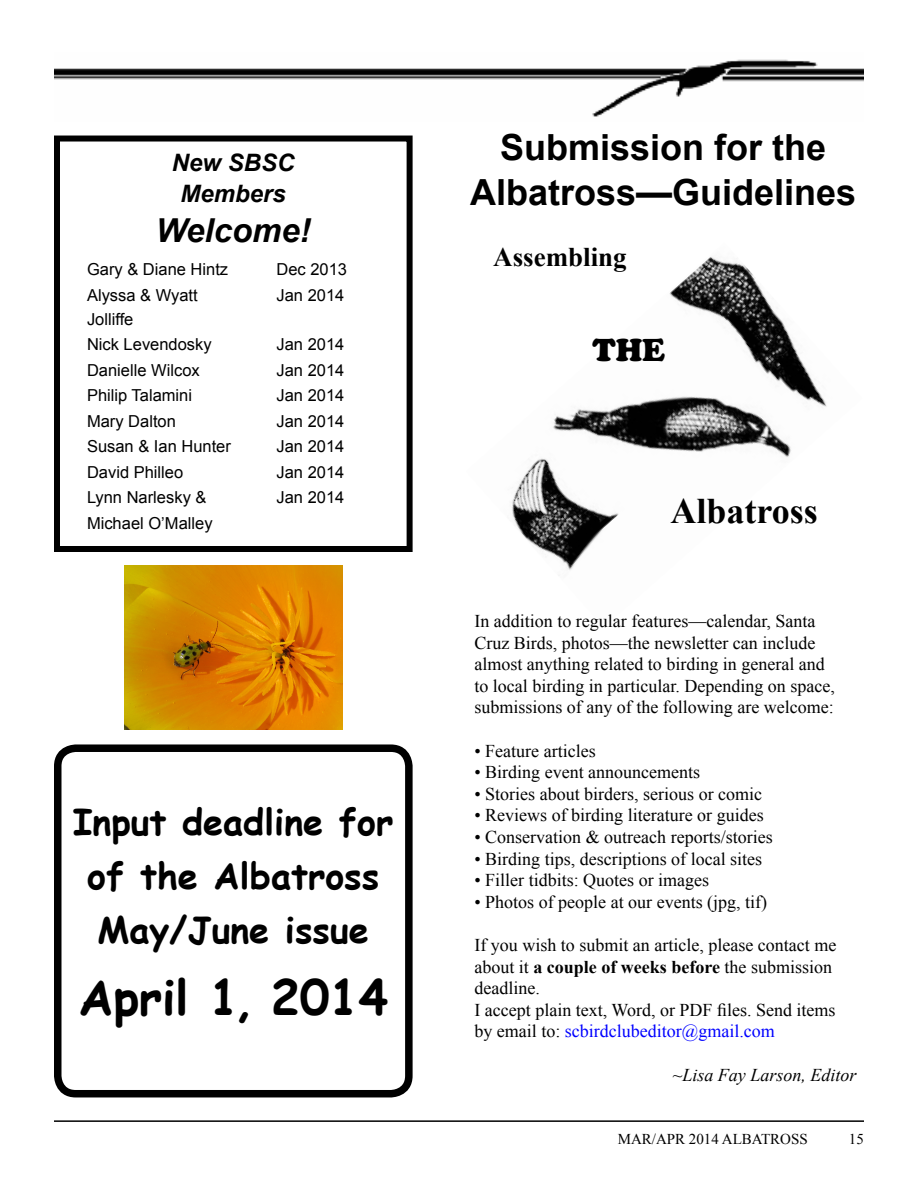
<style>
.page{position:relative;width:918px;height:1188px;background:#fff}
.page>*{position:absolute;margin:0;border:0;box-sizing:border-box;transform-origin:0 0}
.t1{font:700 48px "Comic Sans MS";color:#000}
.t2{font:700 36px/54px "Comic Sans MS";color:#000;text-align:center}
.t3{font:700 36px/45px "Arial";color:#000;text-align:center}
.t4{font:700 36px "Times New Roman";color:#000}
.t5{font:italic 700 33px "Arial";color:#000}
.t6{font:31.5px "Cooper Black Std";color:#000}
.t7{font:700 27px "Times New Roman";color:#000}
.t8{font:italic 700 24px/31.5px "Arial";color:#000;text-align:center}
.t9{font:18px/21.6px "Times New Roman";color:#000}
.t10{font:italic 18px "Times New Roman";color:#000}
.t11{font:16.5px/24px "Arial";color:#000}
.t12{font:15px "Times New Roman";color:#000}
.s1{font-weight:700}
.s2{color:#00f}
</style>
<div class="page">
<hr style="left:54px;top:1120px;width:810px;height:2px;background:#000">
<img style="left:54px;top:59px;width:810px;height:58px">
<img style="left:512px;top:257px;width:315px;height:313px">
<div style="left:54px;top:744px;width:359px;height:353px;border:8px solid #000;border-radius:18px"></div>
<div style="left:54px;top:136px;width:359px;height:416px;border:6px solid #000"></div>
<img style="left:124px;top:566px;width:218px;height:163px">
<h3 class="t8" style="left:172px;top:148px;width:124px">New SBSC<br>Members</h3>
<h3 class="t5" style="left:156px;top:209px;width:157px">Welcome!</h3>
<p class="t11" style="left:87px;top:257px;width:143px">Gary &amp; Diane Hintz</p>
<p class="t11" style="left:276px;top:257px;width:72px">Dec 2013</p>
<p class="t11" style="left:87px;top:283px;width:112px">Alyssa &amp; Wyatt<br>Jolliffe</p>
<p class="t11" style="left:276px;top:283px;width:69px">Jan 2014</p>
<p class="t11" style="left:87px;top:333px;width:126px">Nick Levendosky</p>
<p class="t11" style="left:276px;top:333px;width:69px">Jan 2014</p>
<p class="t11" style="left:87px;top:358px;width:114px">Danielle Wilcox</p>
<p class="t11" style="left:276px;top:358px;width:69px">Jan 2014</p>
<p class="t11" style="left:87px;top:384px;width:107px">Philip Talamini</p>
<p class="t11" style="left:276px;top:384px;width:69px">Jan 2014</p>
<p class="t11" style="left:87px;top:409px;width:90px">Mary Dalton</p>
<p class="t11" style="left:276px;top:409px;width:69px">Jan 2014</p>
<p class="t11" style="left:87px;top:435px;width:145px">Susan &amp; Ian Hunter</p>
<p class="t11" style="left:276px;top:435px;width:69px">Jan 2014</p>
<p class="t11" style="left:87px;top:460px;width:98px">David Philleo</p>
<p class="t11" style="left:276px;top:460px;width:69px">Jan 2014</p>
<p class="t11" style="left:87px;top:486px;width:121px">Lynn Narlesky &amp;</p>
<p class="t11" style="left:276px;top:486px;width:69px">Jan 2014</p>
<p class="t11" style="left:87px;top:511px;width:127px">Michael O’Malley</p>
<h2 class="t2" style="left:73px;top:793px;width:322px">Input deadline for of the Albatross<br>May/June issue</h2>
<h1 class="t1" style="left:78px;top:962px;width:311px">April 1, 2014</h1>
<h2 class="t3" style="left:470px;top:126px;width:388px">Submission for the<br>Albatross—Guidelines</h2>
<h3 class="t7" style="left:493px;top:238px;width:135px">Assembling</h3>
<h3 class="t6" style="left:593px;top:331px;width:74px">THE</h3>
<h2 class="t4" style="left:670px;top:486px;width:149px">Albatross</h2>
<p class="t9" style="left:474px;top:610px;width:362px">In addition to regular features—calendar, Santa Cruz Birds, photos—the newsletter can include almost anything related to birding in general and to local birding in particular. Depending on space, submissions of any of the following are welcome:</p>
<p class="t9" style="left:474px;top:739px;width:123px">• Feature articles</p>
<p class="t9" style="left:474px;top:761px;width:227px">• Birding event announcements</p>
<p class="t9" style="left:474px;top:783px;width:289px">• Stories about birders, serious or comic</p>
<p class="t9" style="left:474px;top:804px;width:291px">• Reviews of birding literature or guides</p>
<p class="t9" style="left:474px;top:826px;width:300px">• Conservation &amp; outreach reports/stories</p>
<p class="t9" style="left:474px;top:847px;width:289px">• Birding tips, descriptions of local sites</p>
<p class="t9" style="left:474px;top:869px;width:236px">• Filler tidbits: Quotes or images</p>
<p class="t9" style="left:474px;top:891px;width:294px">• Photos of people at our events (jpg, tif)</p>
<p class="t9" style="left:474px;top:934px;width:363px">If you wish to submit an article, please contact me about it <span class="s1">a couple of weeks before</span> the submission deadline.<br>I accept plain text, Word, or PDF files. Send items by email to: <span class="s2">scbirdclubeditor@gmail.com</span></p>
<p class="t10" style="left:673px;top:1062px;width:185px">~Lisa Fay Larson, Editor</p>
<p class="t12" style="left:618px;top:1129px;width:192px">MAR/APR 2014 ALBATROSS</p>
<p class="t12" style="left:849px;top:1129px;width:16px">15</p>
</div>
